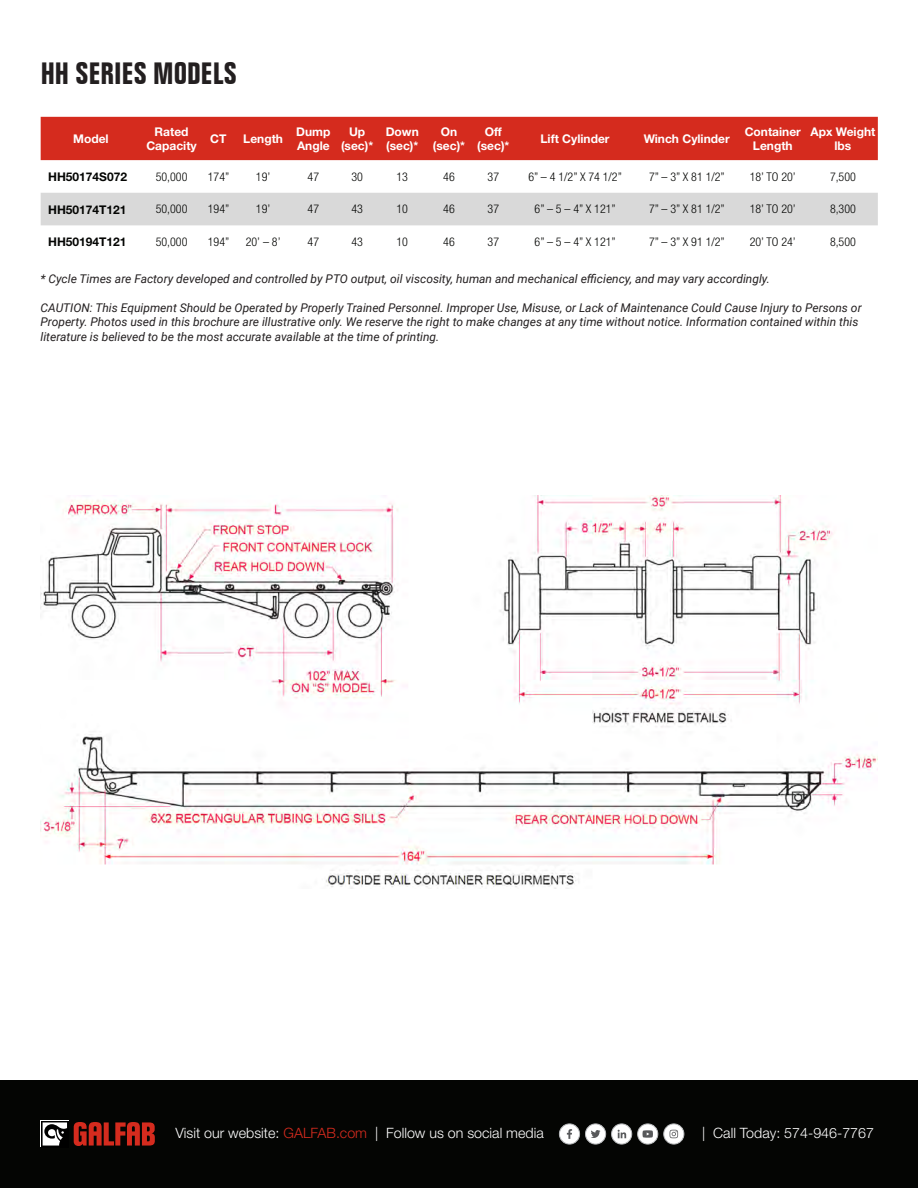
<style>
.page{position:relative;width:918px;height:1188px;background:#fff}
.page>*{position:absolute;margin:0;border:0;box-sizing:border-box;transform-origin:0 0}
.H2_Small{font:700 condensed 30px "Folio BT";color:#231f20}
.t1{font:300 14.25px "Helvetica Neue LT Std";color:#fff}
.Footnote{font:italic 12px/14.4px "Roboto";color:#231f20}
.Table_TBODY_TD{font:300 condensed 12px "Helvetica Neue LT Std";color:#040503}
.Table_THEAD_TH{font:700 12px/14.4px "Helvetica Neue";color:#fff;text-align:center}
.Table_TBODY_TH{font:700 12px "Helvetica Neue";color:#040503}
.s1{color:#d52b1e}
</style>
<div class="page">
<div style="left:41px;top:117px;width:837px;height:43px;background:#d52b1e"></div>
<div style="left:41px;top:193px;width:837px;height:32px;background:#d9d9d9"></div>
<img style="left:40px;top:496px;width:838px;height:392px">
<div style="left:0;top:1080px;width:918px;height:108px;background:#040503"></div>
<div style="left:559px;top:1124px;width:21px;height:20px;background:#fff;border-radius:50%"></div>
<div style="left:559px;top:1124px;width:21px;height:20px;border:1px solid #babcbe;border-radius:50%"></div>
<svg style="left:567px;top:1129px;width:5px;height:10px"></svg>
<div style="left:585px;top:1124px;width:21px;height:20px;background:#fff;border-radius:50%"></div>
<div style="left:585px;top:1124px;width:21px;height:20px;border:1px solid #babcbe;border-radius:50%"></div>
<svg style="left:591px;top:1130px;width:9px;height:8px"></svg>
<svg style="left:612px;top:1124px;width:20px;height:20px"></svg>
<div style="left:611px;top:1124px;width:21px;height:20px;border:1px solid #babcbe;border-radius:50%"></div>
<svg style="left:618px;top:1130px;width:8px;height:8px"></svg>
<div style="left:638px;top:1124px;width:20px;height:20px;background:#fff;border-radius:50%"></div>
<div style="left:637px;top:1124px;width:21px;height:20px;border:1px solid #babcbe;border-radius:50%"></div>
<svg style="left:643px;top:1130px;width:10px;height:8px"></svg>
<svg style="left:664px;top:1124px;width:20px;height:20px"></svg>
<div style="left:663px;top:1124px;width:21px;height:20px;border:1px solid #babcbe;border-radius:50%"></div>
<svg style="left:670px;top:1130px;width:8px;height:8px"></svg>
<svg style="left:40px;top:1120px;width:29px;height:27px"></svg>
<div style="left:41px;top:1121px;width:28px;height:26px;background:linear-gradient(to bottom,#090909,#000)"></div>
<svg style="left:43px;top:1122px;width:24px;height:24px"></svg>
<svg style="left:74px;top:1122px;width:81px;height:24px"></svg>
<p class="H2_Small" style="left:41px;top:55px;width:198px">HH SERIES MODELS</p>
<p class="Table_THEAD_TH" style="left:73px;top:131px;width:37px">Model</p>
<p class="Table_THEAD_TH" style="left:146px;top:124px;width:52px">Rated<br>Capacity</p>
<p class="Table_THEAD_TH" style="left:210px;top:131px;width:18px">CT</p>
<p class="Table_THEAD_TH" style="left:243px;top:131px;width:41px">Length</p>
<p class="Table_THEAD_TH" style="left:296px;top:124px;width:36px;text-align:left">Dump<br>Angle</p>
<p class="Table_THEAD_TH" style="left:341px;top:124px;width:34px">Up (sec)*</p>
<p class="Table_THEAD_TH" style="left:386px;top:124px;width:35px;text-align:left">Down (sec)*</p>
<p class="Table_THEAD_TH" style="left:433px;top:124px;width:34px">On (sec)*</p>
<p class="Table_THEAD_TH" style="left:477px;top:124px;width:34px">Off (sec)*</p>
<p class="Table_THEAD_TH" style="left:540px;top:131px;width:71px">Lift Cylinder</p>
<p class="Table_THEAD_TH" style="left:644px;top:131px;width:87px">Winch Cylinder</p>
<p class="Table_THEAD_TH" style="left:745px;top:124px;width:58px">Container<br>Length</p>
<p class="Table_THEAD_TH" style="left:811px;top:124px;width:66px">Apx Weight lbs</p>
<p class="Table_TBODY_TH" style="left:48px;top:169px;width:80px">HH50174S072</p>
<p class="Table_TBODY_TD" style="left:156px;top:170px;width:33px">50,000</p>
<p class="Table_TBODY_TD" style="left:208px;top:170px;width:23px">174”</p>
<p class="Table_TBODY_TD" style="left:256px;top:170px;width:16px">19’</p>
<p class="Table_TBODY_TD" style="left:308px;top:170px;width:13px">47</p>
<p class="Table_TBODY_TD" style="left:351px;top:170px;width:13px">30</p>
<p class="Table_TBODY_TD" style="left:397px;top:170px;width:13px">13</p>
<p class="Table_TBODY_TD" style="left:443px;top:170px;width:13px">46</p>
<p class="Table_TBODY_TD" style="left:488px;top:170px;width:13px">37</p>
<p class="Table_TBODY_TD" style="left:529px;top:170px;width:95px">6” – 4 1/2” X 74 1/2”</p>
<p class="Table_TBODY_TD" style="left:649px;top:170px;width:77px">7” – 3” X 81 1/2”</p>
<p class="Table_TBODY_TD" style="left:750px;top:170px;width:48px">18’ TO 20’</p>
<p class="Table_TBODY_TD" style="left:830px;top:170px;width:27px">7,500</p>
<p class="Table_TBODY_TH" style="left:48px;top:202px;width:80px">HH50174T121</p>
<p class="Table_TBODY_TD" style="left:156px;top:202px;width:33px">50,000</p>
<p class="Table_TBODY_TD" style="left:208px;top:202px;width:23px">194”</p>
<p class="Table_TBODY_TD" style="left:256px;top:202px;width:16px">19’</p>
<p class="Table_TBODY_TD" style="left:308px;top:202px;width:13px">47</p>
<p class="Table_TBODY_TD" style="left:351px;top:202px;width:13px">43</p>
<p class="Table_TBODY_TD" style="left:397px;top:202px;width:13px">10</p>
<p class="Table_TBODY_TD" style="left:443px;top:202px;width:13px">46</p>
<p class="Table_TBODY_TD" style="left:488px;top:202px;width:13px">37</p>
<p class="Table_TBODY_TD" style="left:535px;top:202px;width:83px">6” – 5 – 4” X 121”</p>
<p class="Table_TBODY_TD" style="left:649px;top:202px;width:77px">7” – 3” X 81 1/2”</p>
<p class="Table_TBODY_TD" style="left:750px;top:202px;width:48px">18’ TO 20’</p>
<p class="Table_TBODY_TD" style="left:830px;top:202px;width:27px">8,300</p>
<p class="Table_TBODY_TH" style="left:48px;top:235px;width:80px">HH50194T121</p>
<p class="Table_TBODY_TD" style="left:156px;top:235px;width:33px">50,000</p>
<p class="Table_TBODY_TD" style="left:208px;top:235px;width:23px">194”</p>
<p class="Table_TBODY_TD" style="left:246px;top:235px;width:36px">20’ – 8’</p>
<p class="Table_TBODY_TD" style="left:308px;top:235px;width:13px">47</p>
<p class="Table_TBODY_TD" style="left:351px;top:235px;width:13px">43</p>
<p class="Table_TBODY_TD" style="left:397px;top:235px;width:13px">10</p>
<p class="Table_TBODY_TD" style="left:443px;top:235px;width:13px">46</p>
<p class="Table_TBODY_TD" style="left:488px;top:235px;width:13px">37</p>
<p class="Table_TBODY_TD" style="left:535px;top:235px;width:83px">6” – 5 – 4” X 121”</p>
<p class="Table_TBODY_TD" style="left:649px;top:235px;width:77px">7” – 3” X 91 1/2”</p>
<p class="Table_TBODY_TD" style="left:750px;top:235px;width:48px">20’ TO 24’</p>
<p class="Table_TBODY_TD" style="left:830px;top:235px;width:27px">8,500</p>
<p class="Footnote" style="left:40px;top:271px;width:731px">* Cycle Times are Factory developed and controlled by PTO output, oil viscosity, human and mechanical efficiency, and may vary accordingly.</p>
<p class="Footnote" style="left:40px;top:300px;width:823px">CAUTION: This Equipment Should be Operated by Properly Trained Personnel. Improper Use, Misuse, or Lack of Maintenance Could Cause Injury to Persons or<br>Property. Photos used in this brochure are illustrative only. We reserve the right to make changes at any time without notice. Information contained within this literature is believed to be the most accurate available at the time of printing.</p>
<p class="t1" style="left:175px;top:1125px;width:370px">Visit our website: <span class="s1">GALFAB.com</span> | Follow us on social media</p>
<p class="t1" style="left:702px;top:1125px;width:173px">| Call Today: 574-946-7767</p>
</div>
